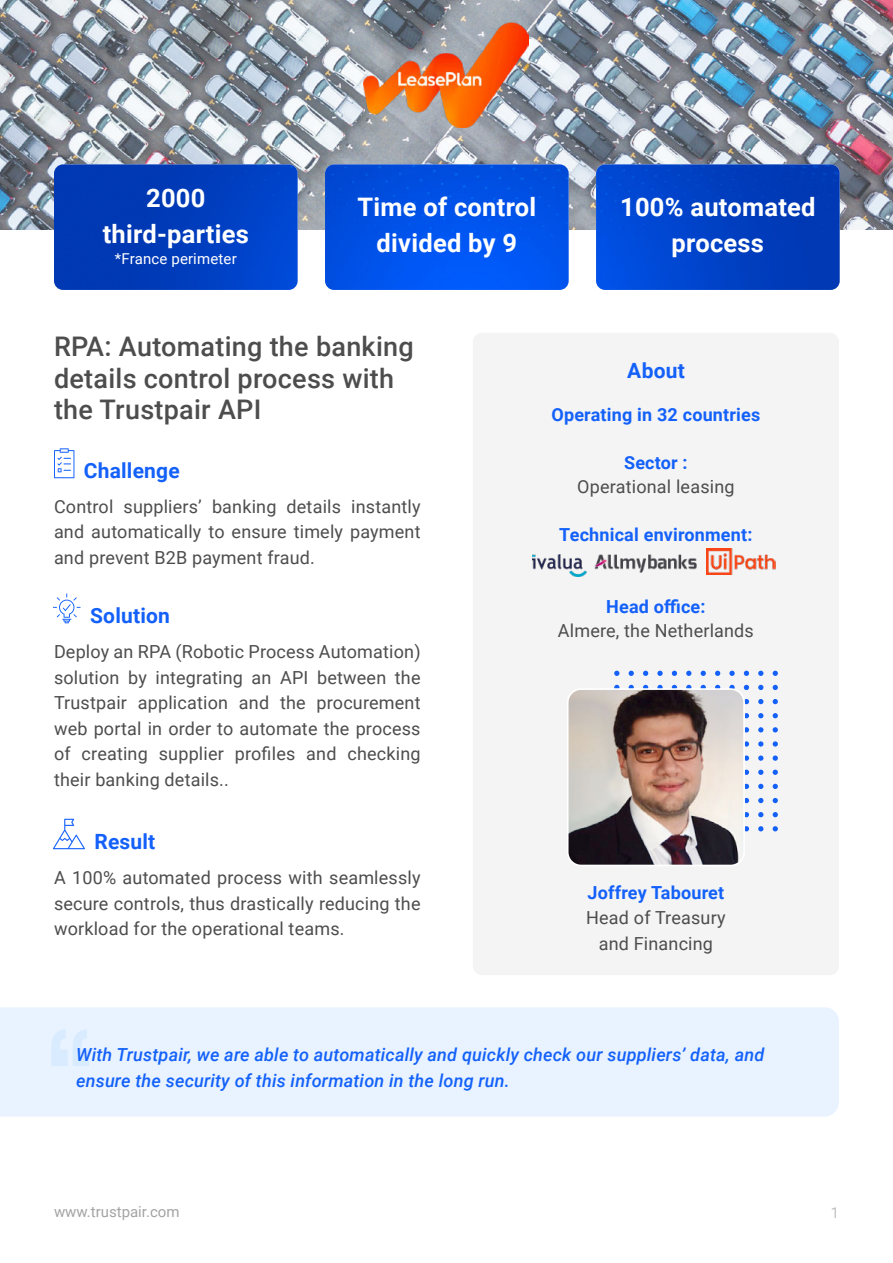
<style>
.page{position:relative;width:893px;height:1263px;background:#fff}
.page>*{position:absolute;margin:0;border:0;box-sizing:border-box;transform-origin:0 0}
.t1{font:500 27px/31.5px "Roboto";letter-spacing:.01em;color:#4d4d4d}
.t2{font:700 25.5px/36px "Roboto";letter-spacing:.01em;color:#fff;text-align:center}
.t3{font:700 21px "Roboto";letter-spacing:.01em;color:#1461fa}
.t4{font:18px/25.5px "Roboto";letter-spacing:.01em;color:#4d4d4d;text-align:justify}
.t5{font:italic 500 18px/25.5px "Roboto";letter-spacing:.01em;color:#1461fa}
.t6{font:700 18px "Roboto";letter-spacing:.01em;color:#1461fa}
.t7{font:15px "Roboto";color:#a3a3a3}
.t8{font:15px "Roboto";letter-spacing:.01em;color:#fff}
</style>
<div class="page">
<img style="left:0;top:0;width:893px;height:229px">
<img style="left:364px;top:23px;width:165px;height:104px">
<div style="left:473px;top:333px;width:366px;height:642px;background:#f4f4f4;border-radius:9px"></div>
<img style="left:54px;top:164px;width:244px;height:126px">
<img style="left:325px;top:164px;width:244px;height:126px">
<img style="left:596px;top:164px;width:244px;height:126px">
<div style="left:0;top:1007px;width:839px;height:109px;background:#e8f3ff"></div>
<svg style="left:51px;top:1029px;width:38px;height:37px"></svg>
<svg style="left:614px;top:671px;width:5px;height:5px"></svg>
<svg style="left:629px;top:671px;width:5px;height:5px"></svg>
<svg style="left:643px;top:671px;width:5px;height:5px"></svg>
<svg style="left:657px;top:671px;width:6px;height:5px"></svg>
<svg style="left:672px;top:671px;width:5px;height:5px"></svg>
<svg style="left:686px;top:671px;width:5px;height:5px"></svg>
<svg style="left:701px;top:671px;width:5px;height:5px"></svg>
<svg style="left:715px;top:671px;width:5px;height:5px"></svg>
<svg style="left:729px;top:671px;width:6px;height:5px"></svg>
<svg style="left:744px;top:671px;width:5px;height:5px"></svg>
<svg style="left:758px;top:671px;width:5px;height:5px"></svg>
<svg style="left:773px;top:671px;width:5px;height:5px"></svg>
<svg style="left:614px;top:685px;width:5px;height:3px"></svg>
<svg style="left:629px;top:685px;width:5px;height:3px"></svg>
<svg style="left:643px;top:685px;width:5px;height:3px"></svg>
<svg style="left:657px;top:685px;width:6px;height:3px"></svg>
<svg style="left:672px;top:685px;width:5px;height:3px"></svg>
<svg style="left:686px;top:685px;width:5px;height:3px"></svg>
<svg style="left:701px;top:685px;width:5px;height:3px"></svg>
<svg style="left:715px;top:685px;width:5px;height:3px"></svg>
<svg style="left:729px;top:685px;width:6px;height:3px"></svg>
<svg style="left:744px;top:685px;width:5px;height:5px"></svg>
<svg style="left:758px;top:685px;width:5px;height:5px"></svg>
<svg style="left:773px;top:685px;width:5px;height:5px"></svg>
<svg style="left:745px;top:699px;width:4px;height:5px"></svg>
<svg style="left:758px;top:699px;width:5px;height:5px"></svg>
<svg style="left:773px;top:699px;width:5px;height:5px"></svg>
<svg style="left:745px;top:713px;width:4px;height:5px"></svg>
<svg style="left:758px;top:713px;width:5px;height:5px"></svg>
<svg style="left:773px;top:713px;width:5px;height:5px"></svg>
<svg style="left:745px;top:727px;width:4px;height:5px"></svg>
<svg style="left:758px;top:727px;width:5px;height:5px"></svg>
<svg style="left:773px;top:727px;width:5px;height:5px"></svg>
<svg style="left:745px;top:741px;width:4px;height:6px"></svg>
<svg style="left:758px;top:741px;width:5px;height:6px"></svg>
<svg style="left:773px;top:741px;width:5px;height:6px"></svg>
<svg style="left:745px;top:755px;width:4px;height:6px"></svg>
<svg style="left:758px;top:755px;width:5px;height:6px"></svg>
<svg style="left:773px;top:755px;width:5px;height:6px"></svg>
<svg style="left:745px;top:770px;width:4px;height:5px"></svg>
<svg style="left:758px;top:770px;width:5px;height:5px"></svg>
<svg style="left:773px;top:770px;width:5px;height:5px"></svg>
<svg style="left:745px;top:784px;width:4px;height:5px"></svg>
<svg style="left:758px;top:784px;width:5px;height:5px"></svg>
<svg style="left:773px;top:784px;width:5px;height:5px"></svg>
<svg style="left:745px;top:798px;width:4px;height:5px"></svg>
<svg style="left:758px;top:798px;width:5px;height:5px"></svg>
<svg style="left:773px;top:798px;width:5px;height:5px"></svg>
<svg style="left:745px;top:812px;width:4px;height:5px"></svg>
<svg style="left:758px;top:812px;width:5px;height:5px"></svg>
<svg style="left:773px;top:812px;width:5px;height:5px"></svg>
<svg style="left:745px;top:826px;width:4px;height:5px"></svg>
<svg style="left:758px;top:826px;width:5px;height:5px"></svg>
<svg style="left:773px;top:826px;width:5px;height:5px"></svg>
<img style="left:570px;top:691px;width:172px;height:172px">
<div style="left:567px;top:688px;width:178px;height:178px;border:2px solid #fff;border-radius:13px"></div>
<svg style="left:54px;top:448px;width:20px;height:30px"></svg>
<svg style="left:53px;top:593px;width:28px;height:30px"></svg>
<svg style="left:53px;top:819px;width:32px;height:30px"></svg>
<img style="left:595px;top:554px;width:101px;height:18px">
<img style="left:706px;top:549px;width:70px;height:25px">
<img style="left:532px;top:554px;width:54px;height:22px">
<h2 class="t2" style="left:103px;top:182px;width:148px">2000 third-parties</h2>
<p class="t8" style="left:115px;top:252px;width:123px">*France perimeter</p>
<h2 class="t2" style="left:357px;top:191px;width:180px">Time of control divided by 9</h2>
<h2 class="t2" style="left:620px;top:191px;width:197px">100% automated process</h2>
<h1 class="t1" style="left:54px;top:333px;width:361px">RPA: Automating the banking details control process with the Trustpair API</h1>
<p class="t3" style="left:84px;top:461px;width:98px">Challenge</p>
<p class="t4" style="left:54px;top:495px;width:368px">Control suppliers’ banking details instantly and automatically to ensure timely payment and prevent B2B payment fraud.</p>
<p class="t3" style="left:90px;top:607px;width:81px">Solution</p>
<p class="t4" style="left:54px;top:640px;width:368px">Deploy an RPA (Robotic Process Automation) solution by integrating an API between the Trustpair application and the procurement web portal in order to automate the process of creating supplier profiles and checking their banking details..</p>
<p class="t3" style="left:94px;top:832px;width:63px">Result</p>
<p class="t4" style="left:54px;top:866px;width:368px">A 100% automated process with seamlessly secure controls, thus drastically reducing the workload for the operational teams.</p>
<p class="t3" style="left:627px;top:362px;width:59px">About</p>
<p class="t6" style="left:551px;top:407px;width:210px">Operating in 32 countries</p>
<p class="t6" style="left:624px;top:455px;width:65px">Sector :</p>
<p class="t4" style="left:577px;top:475px;width:159px">Operational leasing</p>
<p class="t6" style="left:559px;top:527px;width:195px">Technical environment:</p>
<p class="t6" style="left:606px;top:594px;width:101px">Head office:</p>
<p class="t4" style="left:558px;top:619px;width:197px">Almere, the Netherlands</p>
<p class="t6" style="left:587px;top:885px;width:138px">Joffrey Tabouret</p>
<p class="t4" style="left:586px;top:906px;width:141px;text-align:center">Head of Treasury and Financing</p>
<p class="t5" style="left:76px;top:1043px;width:690px">With Trustpair, we are able to automatically and quickly check our suppliers’ data, and ensure the security of this information in the long run.</p>
<p class="t7" style="left:54px;top:1205px;width:127px">www.trustpair.com</p>
<p class="t7" style="left:830px;top:1206px;width:10px">1</p>
</div>
